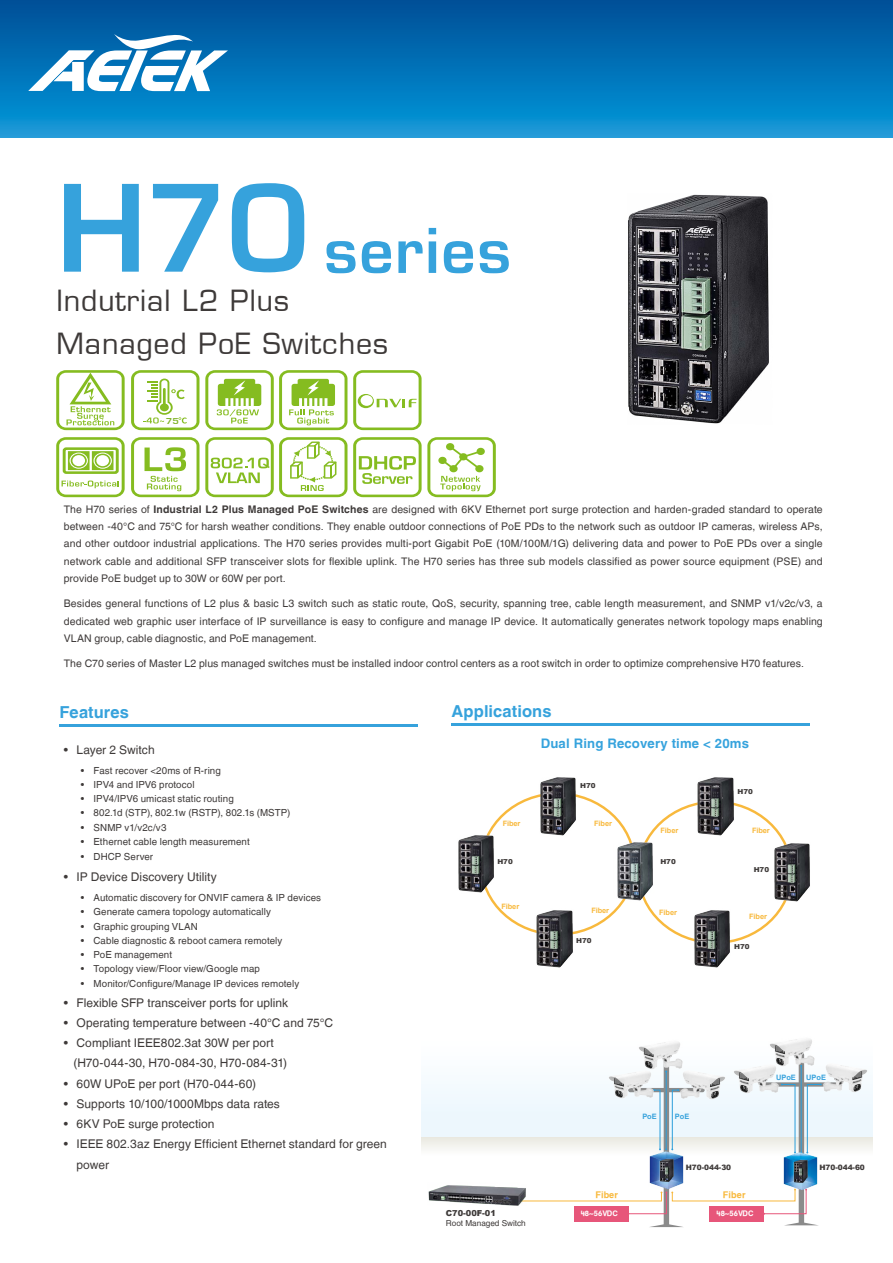
<style>
.page{position:relative;width:893px;height:1263px;background:#fff}
.page>*{position:absolute;margin:0;border:0;box-sizing:border-box;transform-origin:0 0}
.t1{font:700 60px "Euromode";letter-spacing:.03em;color:#36a2dc}
.t2{font:28.5px/42.9px "Euromode Plain";letter-spacing:.03em;color:#3e3a39}
.t3{font:700 16.5px "Helvetica LT";letter-spacing:.005em;color:#36a2dc}
.t4{font:700 13.2px "Helvetica LT";letter-spacing:.01em;color:#36a3dd}
.t5{font:12px/20.2px "Helvetica LT";letter-spacing:.005em;color:#3e3a39}
.t6{font:10.5px/17.2px "Helvetica LT";letter-spacing:.01em;color:#3e3a39;text-align:justify}
.t7{font:9.75px "Helvetica LT";letter-spacing:.01em;color:#3e3a39}
.t8{font:700 9px "Helvetica Textbook LT";letter-spacing:.015em;color:#f8b93d}
.t9{font:8.25px "Helvetica LT";letter-spacing:-.005em;color:#3e3a39}
.t10{font:900 8.25px "Arial";letter-spacing:-.005em;color:#3e3a39}
.t11{font:700 7.95px "Euromode";color:#80b329;scale:1.16 1}
.t12{font:700 7.5px "Helvetica Textbook LT";letter-spacing:.015em;color:#fff}
.t13{font:700 7.35px "Arial";letter-spacing:-.01em;color:#f8b93d}
.t14{font:900 7.35px "Arial";letter-spacing:-.005em;color:#3e3a39}
.t15{font:700 7.35px "Arial";color:#36a2dc}
.t16{font:900 6.9px "Arial";letter-spacing:-.005em;color:#3f3b3a;scale:1.05 1}
.s1{font-size:117px}
.s2{font-weight:700}
</style>
<div class="page">
<img style="left:628px;top:194px;width:141px;height:230px">
<hr style="left:60px;top:724px;width:358px;height:3px;background:#36a2dc">
<hr style="left:452px;top:723px;width:358px;height:3px;background:#36a2dc">
<svg style="left:205px;top:370px;width:142px;height:60px"></svg>
<svg style="left:56px;top:370px;width:69px;height:60px"></svg>
<svg style="left:56px;top:437px;width:69px;height:60px"></svg>
<svg style="left:131px;top:437px;width:68px;height:60px"></svg>
<svg style="left:205px;top:437px;width:142px;height:60px"></svg>
<svg style="left:353px;top:437px;width:143px;height:60px"></svg>
<svg style="left:353px;top:370px;width:69px;height:60px"></svg>
<svg style="left:131px;top:370px;width:68px;height:60px"></svg>
<div style="left:422px;top:1012px;width:450px;height:128px;background:linear-gradient(to bottom,#fff,#eaf6fd)"></div>
<svg style="left:422px;top:1137px;width:450px;height:12px"></svg>
<img style="left:637px;top:1039px;width:49px;height:13px">
<img style="left:822px;top:1062px;width:47px;height:30px">
<img style="left:768px;top:1036px;width:49px;height:16px">
<svg style="left:477px;top:1052px;width:345px;height:175px"></svg>
<img style="left:782px;top:1153px;width:37px;height:37px">
<img style="left:648px;top:1151px;width:37px;height:37px">
<img style="left:658px;top:1158px;width:16px;height:24px">
<img style="left:792px;top:1159px;width:17px;height:24px">
<img style="left:537px;top:777px;width:42px;height:59px">
<img style="left:458px;top:833px;width:36px;height:62px">
<img style="left:533px;top:910px;width:42px;height:58px">
<img style="left:774px;top:841px;width:36px;height:62px">
<img style="left:694px;top:777px;width:42px;height:59px">
<img style="left:690px;top:910px;width:43px;height:58px">
<img style="left:617px;top:841px;width:36px;height:61px">
<img style="left:428px;top:1182px;width:99px;height:25px">
<svg style="left:0;top:0;width:893px;height:138px;background:#0474b8"></svg>
<svg style="left:28px;top:33px;width:200px;height:58px"></svg>
<h1 class="t1" style="left:57px;top:213px;width:456px"><span class="s1">H70</span> series</h1>
<h2 class="t2" style="left:57px;top:279px;width:333px">Indutrial L2 Plus<br>Managed PoE Switches</h2>
<p class="t11" style="left:166px;top:416px;width:13px">75</p>
<p class="t6" style="left:64px;top:501px;width:760px">The H70 series of <span class="s2">Industrial L2 Plus Managed PoE Switches</span> are designed with 6KV Ethernet port surge protection and harden-graded standard to operate between -40°C and 75°C for harsh weather conditions. They enable outdoor connections of PoE PDs to the network such as outdoor IP cameras, wireless APs, and other outdoor industrial applications. The H70 series provides multi-port Gigabit PoE (10M/100M/1G) delivering data and power to PoE PDs over a single network cable and additional SFP transceiver slots for flexible uplink. The H70 series has three sub models classified as power source equipment (PSE) and provide PoE budget up to 30W or 60W per port.</p>
<p class="t6" style="left:64px;top:595px;width:760px">Besides general functions of L2 plus &amp; basic L3 switch such as static route, QoS, security, spanning tree, cable length measurement, and SNMP v1/v2c/v3, a dedicated web graphic user interface of IP surveillance is easy to configure and manage IP device. It automatically generates network topology maps enabling VLAN group, cable diagnostic, and PoE management.</p>
<p class="t6" style="left:64px;top:655px;width:742px">The C70 series of Master L2 plus managed switches must be installed indoor control centers as a root switch in order to optimize comprehensive H70 features.</p>
<h3 class="t3" style="left:60px;top:702px;width:71px">Features</h3>
<h3 class="t3" style="left:452px;top:701px;width:101px">Applications</h3>
<p class="t5" style="left:64px;top:739px;width:92px">• Layer 2 Switch</p>
<p class="t7" style="left:81px;top:765px;width:142px">• Fast recover &lt;20ms of R-ring</p>
<p class="t7" style="left:81px;top:779px;width:115px">• IPV4 and IPV6 protocol</p>
<p class="t7" style="left:81px;top:793px;width:155px">• IPV4/IPV6 umicast static routing</p>
<p class="t7" style="left:81px;top:807px;width:211px">• 802.1d (STP), 802.1w (RSTP), 802.1s (MSTP)</p>
<p class="t7" style="left:81px;top:822px;width:87px">• SNMP v1/v2c/v3</p>
<p class="t7" style="left:81px;top:836px;width:171px">• Ethernet cable length measurement</p>
<p class="t7" style="left:81px;top:850px;width:74px">• DHCP Server</p>
<p class="t5" style="left:64px;top:866px;width:155px">• IP Device Discovery Utility</p>
<p class="t7" style="left:81px;top:892px;width:242px">• Automatic discovery for ONVIF camera &amp; IP devices</p>
<p class="t7" style="left:81px;top:906px;width:192px">• Generate camera topology automatically</p>
<p class="t7" style="left:81px;top:921px;width:119px">• Graphic grouping VLAN</p>
<p class="t7" style="left:81px;top:935px;width:203px">• Cable diagnostic &amp; reboot camera remotely</p>
<p class="t7" style="left:81px;top:949px;width:93px">• PoE management</p>
<p class="t7" style="left:81px;top:963px;width:181px">• Topology view/Floor view/Google map</p>
<p class="t7" style="left:81px;top:978px;width:220px">• Monitor/Configure/Manage IP devices remotely</p>
<p class="t5" style="left:64px;top:992px;width:226px">• Flexible SFP transceiver ports for uplink</p>
<p class="t5" style="left:64px;top:1012px;width:271px">• Operating temperature between -40°C and 75°C</p>
<p class="t5" style="left:74px;top:1033px;width:215px;text-indent:-10px">• Compliant IEEE802.3at 30W per port (H70-044-30, H70-084-30, H70-084-31)</p>
<p class="t5" style="left:64px;top:1073px;width:194px">• 60W UPoE per port (H70-044-60)</p>
<p class="t5" style="left:64px;top:1093px;width:218px">• Supports 10/100/1000Mbps data rates</p>
<p class="t5" style="left:64px;top:1114px;width:152px">• 6KV PoE surge protection</p>
<p class="t5" style="left:77px;top:1134px;width:312px;text-indent:-13px">• IEEE 802.3az Energy Efficient Ethernet standard for green power</p>
<p class="t4" style="left:541px;top:735px;width:210px">Dual Ring Recovery time &lt; 20ms</p>
<p class="t16" style="left:580px;top:781px;width:16px">H70</p>
<p class="t13" style="left:503px;top:819px;width:19px">Fiber</p>
<p class="t13" style="left:594px;top:819px;width:19px">Fiber</p>
<p class="t16" style="left:497px;top:856px;width:16px">H70</p>
<p class="t13" style="left:501px;top:901px;width:19px">Fiber</p>
<p class="t13" style="left:591px;top:905px;width:19px">Fiber</p>
<p class="t16" style="left:576px;top:935px;width:16px">H70</p>
<p class="t16" style="left:737px;top:786px;width:16px">H70</p>
<p class="t13" style="left:660px;top:825px;width:19px">Fiber</p>
<p class="t13" style="left:752px;top:825px;width:19px">Fiber</p>
<p class="t16" style="left:660px;top:856px;width:16px">H70</p>
<p class="t13" style="left:659px;top:907px;width:19px">Fiber</p>
<p class="t16" style="left:754px;top:864px;width:16px">H70</p>
<p class="t13" style="left:749px;top:911px;width:19px">Fiber</p>
<p class="t16" style="left:734px;top:942px;width:16px">H70</p>
<p class="t15" style="left:642px;top:1111px;width:16px">PoE</p>
<p class="t15" style="left:675px;top:1111px;width:16px">PoE</p>
<p class="t15" style="left:776px;top:1072px;width:21px">UPoE</p>
<p class="t15" style="left:806px;top:1072px;width:21px">UPoE</p>
<p class="t14" style="left:686px;top:1162px;width:47px">H70-044-30</p>
<p class="t14" style="left:819px;top:1162px;width:47px">H70-044-60</p>
<p class="t8" style="left:595px;top:1189px;width:24px">Fiber</p>
<p class="t8" style="left:723px;top:1189px;width:24px">Fiber</p>
<p class="t10" style="left:446px;top:1207px;width:51px">C70-00F-01</p>
<p class="t12" style="left:581px;top:1209px;width:39px">48~56VDC</p>
<p class="t9" style="left:446px;top:1218px;width:81px">Root Managed Switch</p>
<p class="t12" style="left:716px;top:1209px;width:39px">48~56VDC</p>
</div>
